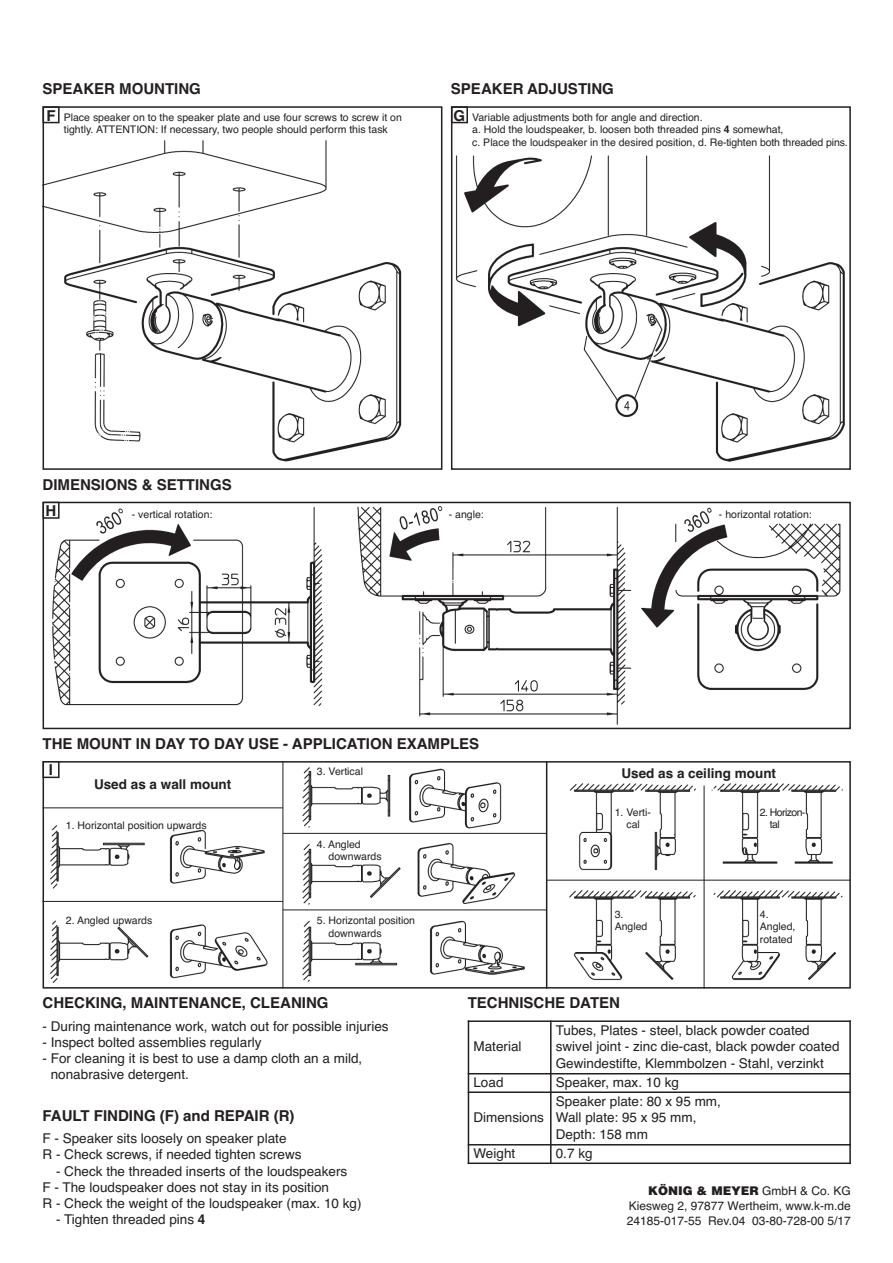
<style>
.page{position:relative;width:893px;height:1263px;background:#fff}
.page>*{position:absolute;margin:0;border:0;box-sizing:border-box;transform-origin:0 0}
.t1{font:700 15px "Helvetica";color:#231f20}
.t2{font:13.5px/16.2px "Helvetica";color:#231f20}
.t3{font:700 13.5px "Helvetica";color:#231f20}
.t4{font:12px/14.4px "Helvetica";color:#231f20}
.t5{font:900 12px "Helvetica LT";color:#231f20}
.t6{font:10.5px/12.6px "Helvetica";color:#231f20}
.t7{font:10.5px "Helvetica";letter-spacing:-.055em;color:#231f20}
.s1{font-weight:700}
.s2{color:#fff}
.s3{font-family:"Helvetica";font-weight:400}
</style>
<div class="page">
<div style="left:43px;top:502px;width:807px;height:227px;border:2px solid #231f20"></div>
<img style="left:53px;top:507px;width:787px;height:217px">
<div style="left:44px;top:503px;width:14px;height:14px;background:#fff"></div>
<div style="left:43px;top:502px;width:17px;height:17px;border:2px solid #231f20"></div>
<hr style="left:467px;top:1020px;width:2px;height:144px;background:#231f20">
<hr style="left:550px;top:1020px;width:1px;height:144px;background:#231f20">
<hr style="left:849px;top:1020px;width:1px;height:144px;background:#231f20">
<hr style="left:467px;top:1020px;width:383px;height:2px;background:#231f20">
<hr style="left:467px;top:1073px;width:383px;height:1px;background:#231f20">
<hr style="left:467px;top:1092px;width:383px;height:1px;background:#231f20">
<hr style="left:467px;top:1144px;width:383px;height:2px;background:#231f20">
<hr style="left:467px;top:1163px;width:383px;height:1px;background:#231f20">
<div style="left:43px;top:761px;width:807px;height:228px;border:2px solid #231f20"></div>
<img style="left:51px;top:767px;width:791px;height:216px">
<svg style="left:42px;top:106px;width:809px;height:364px"></svg>
<div style="left:44px;top:763px;width:14px;height:14px;background:#fff"></div>
<div style="left:43px;top:761px;width:17px;height:17px;border:2px solid #231f20"></div>
<hr style="left:282px;top:761px;width:1px;height:228px;background:#231f20">
<hr style="left:703px;top:786px;width:1px;height:203px;background:#231f20">
<hr style="left:546px;top:761px;width:1px;height:228px;background:#231f20">
<hr style="left:43px;top:807px;width:240px;height:1px;background:#231f20">
<hr style="left:43px;top:901px;width:240px;height:1px;background:#231f20">
<hr style="left:283px;top:833px;width:263px;height:1px;background:#231f20">
<hr style="left:283px;top:910px;width:263px;height:1px;background:#231f20">
<hr style="left:546px;top:880px;width:304px;height:1px;background:#231f20">
<p class="t1" style="left:43px;top:83px;width:160px">SPEAKER MOUNTING</p>
<p class="t1" style="left:451px;top:83px;width:164px">SPEAKER ADJUSTING</p>
<p class="t1" style="left:46px;top:110px;width:11px">F</p>
<p class="t6" style="left:64px;top:112px;width:339px">Place speaker on to the speaker plate and use four screws to screw it on tightly. ATTENTION: If necessary, two people should perform this task</p>
<p class="t1" style="left:453px;top:110px;width:13px">G</p>
<p class="t6" style="left:472px;top:112px;width:377px">Variable adjustments both for angle and direction.<br>a. Hold the loudspeaker, b. loosen both threaded pins <span class="s1">4</span> somewhat,<br>c. Place the loudspeaker in the desired position, d. Re-tighten both threaded pins.</p>
<p class="t1" style="left:43px;top:479px;width:191px">DIMENSIONS &amp; SETTINGS</p>
<p class="t1" style="left:46px;top:505px;width:12px">H</p>
<p class="t6" style="left:132px;top:509px;width:82px">- vertical rotation:</p>
<p class="t6" style="left:449px;top:509px;width:37px">- angle:</p>
<p class="t6" style="left:719px;top:509px;width:94px">- horizontal rotation:</p>
<p class="t1" style="left:43px;top:738px;width:438px">THE MOUNT IN DAY TO DAY USE - APPLICATION EXAMPLES</p>
<p class="t1" style="left:49px;top:765px;width:6px">I</p>
<p class="t3" style="left:94px;top:780px;width:139px">Used as a wall mount</p>
<p class="t6" style="left:66px;top:820px;width:142px">1. Horizontal position upwards</p>
<p class="t6" style="left:66px;top:915px;width:88px">2. Angled upwards</p>
<p class="t6" style="left:317px;top:766px;width:48px">3. Vertical</p>
<p class="t6" style="left:317px;top:839px;width:45px">4. Angled</p>
<p class="t6" style="left:317px;top:851px;width:66px"><span class="s2">4.</span> downwards</p>
<p class="t6" style="left:317px;top:915px;width:100px">5. Horizontal position</p>
<p class="t6" style="left:317px;top:928px;width:66px"><span class="s2">5.</span> downwards</p>
<p class="t3" style="left:621px;top:768px;width:156px">Used as a ceiling mount</p>
<p class="t6" style="left:614px;top:807px;width:38px">1. Verti-</p>
<p class="t6" style="left:614px;top:819px;width:27px"><span class="s2">1.</span> cal</p>
<p class="t7" style="left:760px;top:808px;width:47px">2. Horizon-</p>
<p class="t6" style="left:760px;top:819px;width:21px"><span class="s2">2.</span> tal</p>
<p class="t6" style="left:614px;top:909px;width:34px">3.<br>Angled</p>
<p class="t6" style="left:760px;top:909px;width:37px">4.<br>Angled, rotated</p>
<p class="t1" style="left:43px;top:998px;width:287px">CHECKING, MAINTENANCE, CLEANING</p>
<p class="t2" style="left:43px;top:1019px;width:347px">- During maintenance work, watch out for possible injuries</p>
<p class="t2" style="left:43px;top:1035px;width:221px">- Inspect bolted assemblies regularly</p>
<p class="t2" style="left:43px;top:1052px;width:321px">- For cleaning it is best to use a damp cloth an a mild,</p>
<p class="t2" style="left:43px;top:1068px;width:148px"><span class="s2">-</span> nonabrasive detergent.</p>
<p class="t1" style="left:43px;top:1110px;width:253px">FAULT FINDING (F) and REPAIR (R)</p>
<p class="t2" style="left:43px;top:1132px;width:320px">F - Speaker sits loosely on speaker plate<br>R - Check screws, if needed tighten screws<br><span class="s2">R</span> - Check the threaded inserts of the loudspeakers<br>F - The loudspeaker does not stay in its position<br>R - Check the weight of the loudspeaker (max. 10 kg)<br><span class="s2">R</span> - Tighten threaded pins <span class="s1">4</span></p>
<p class="t1" style="left:467px;top:998px;width:154px">TECHNISCHE DATEN</p>
<p class="t2" style="left:473px;top:1040px;width:50px">Material</p>
<p class="t2" style="left:556px;top:1024px;width:285px">Tubes, Plates - steel, black powder coated swivel joint - zinc die-cast, black powder coated<br>Gewindestifte, Klemmbolzen - Stahl, verzinkt</p>
<p class="t2" style="left:473px;top:1075px;width:32px">Load</p>
<p class="t2" style="left:556px;top:1075px;width:125px">Speaker, max. 10 kg</p>
<p class="t2" style="left:473px;top:1111px;width:72px">Dimensions</p>
<p class="t2" style="left:556px;top:1095px;width:167px">Speaker plate: 80 x 95 mm,<br>Wall plate: 95 x 95 mm,<br>Depth: 158 mm</p>
<p class="t2" style="left:473px;top:1146px;width:43px">Weight</p>
<p class="t2" style="left:556px;top:1146px;width:38px">0.7 kg</p>
<p class="t5" style="left:648px;top:1187px;width:204px">KÖNIG &amp; MEYER <span class="s3">GmbH &amp; Co. KG</span></p>
<p class="t4" style="left:626px;top:1200px;width:225px">Kiesweg 2, 97877 Wertheim, www.k-m.de<br>24185-017-55 Rev.04 03-80-728-00 5/17</p>
</div>
